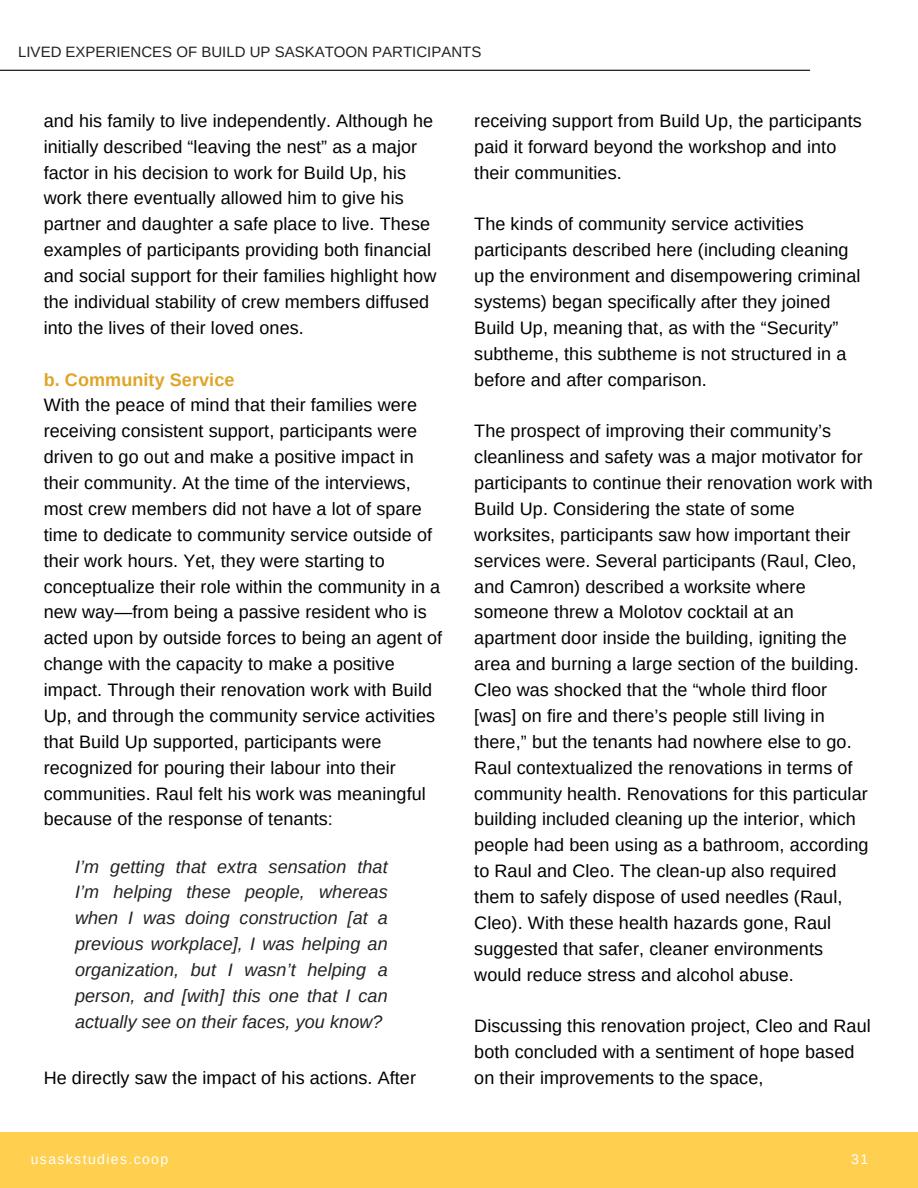
<style>
.page{position:relative;width:918px;height:1188px;background:#fff}
.page>*{position:absolute;margin:0;border:0;box-sizing:border-box;transform-origin:0 0}
.t1{font:18px/25.8px "Arimo";letter-spacing:.005em;color:#000}
.t2{font:italic 18px/25.8px "Arimo";letter-spacing:.005em;color:#222;text-align:justify}
.t3{font:700 18px "Arimo";letter-spacing:.005em;color:#e0a426}
.t4{font:15px "Arimo";color:#222}
.t5{font:13.95px "Arimo";letter-spacing:.1em;color:#fff}
</style>
<div class="page">
<div style="left:0;top:1132px;width:918px;height:56px;background:#ffcf50"></div>
<hr style="left:0;top:70px;width:810px;height:1px;background:#000">
<p class="t4" style="left:18px;top:43px;width:465px">LIVED EXPERIENCES OF BUILD UP SASKATOON PARTICIPANTS</p>
<p class="t1" style="left:44px;top:108px;width:394px">and his family to live independently. Although he initially described “leaving the nest” as a major factor in his decision to work for Build Up, his work there eventually allowed him to give his partner and daughter a safe place to live. These examples of participants providing both financial and social support for their families highlight how the individual stability of crew members diffused into the lives of their loved ones.</p>
<p class="t3" style="left:44px;top:369px;width:192px">b. Community Service</p>
<p class="t1" style="left:44px;top:392px;width:400px">With the peace of mind that their families were receiving consistent support, participants were driven to go out and make a positive impact in their community. At the time of the interviews, most crew members did not have a lot of spare time to dedicate to community service outside of their work hours. Yet, they were starting to conceptualize their role within the community in a new way—from being a passive resident who is acted upon by outside forces to being an agent of change with the capacity to make a positive impact. Through their renovation work with Build Up, and through the community service activities that Build Up supported, participants were recognized for pouring their labour into their communities. Raul felt his work was meaningful because of the response of tenants:</p>
<p class="t2" style="left:75px;top:853px;width:314px">I’m getting that extra sensation that I’m helping these people, whereas when I was doing construction [at a previous workplace], I was helping an organization, but I wasn’t helping a person, and [with] this one that I can actually see on their faces, you know?</p>
<p class="t1" style="left:44px;top:1065px;width:374px">He directly saw the impact of his actions. After</p>
<p class="t1" style="left:474px;top:108px;width:389px">receiving support from Build Up, the participants paid it forward beyond the workshop and into their communities.</p>
<p class="t1" style="left:474px;top:211px;width:388px">The kinds of community service activities participants described here (including cleaning up the environment and disempowering criminal systems) began specifically after they joined Build Up, meaning that, as with the “Security” subtheme, this subtheme is not structured in a before and after comparison.</p>
<p class="t1" style="left:474px;top:418px;width:400px">The prospect of improving their community’s cleanliness and safety was a major motivator for participants to continue their renovation work with Build Up. Considering the state of some worksites, participants saw how important their services were. Several participants (Raul, Cleo, and Camron) described a worksite where someone threw a Molotov cocktail at an apartment door inside the building, igniting the area and burning a large section of the building.<br>Cleo was shocked that the “whole third floor [was] on fire and there’s people still living in there,” but the tenants had nowhere else to go.<br>Raul contextualized the renovations in terms of community health. Renovations for this particular building included cleaning up the interior, which people had been using as a bathroom, according to Raul and Cleo. The clean-up also required them to safely dispose of used needles (Raul, Cleo). With these health hazards gone, Raul suggested that safer, cleaner environments would reduce stress and alcohol abuse.</p>
<p class="t1" style="left:474px;top:1013px;width:398px">Discussing this renovation project, Cleo and Raul both concluded with a sentiment of hope based on their improvements to the space,</p>
<p class="t5" style="left:31px;top:1151px;width:139px">usaskstudies.coop</p>
<p class="t5" style="left:851px;top:1152px;width:18px">31</p>
</div>
